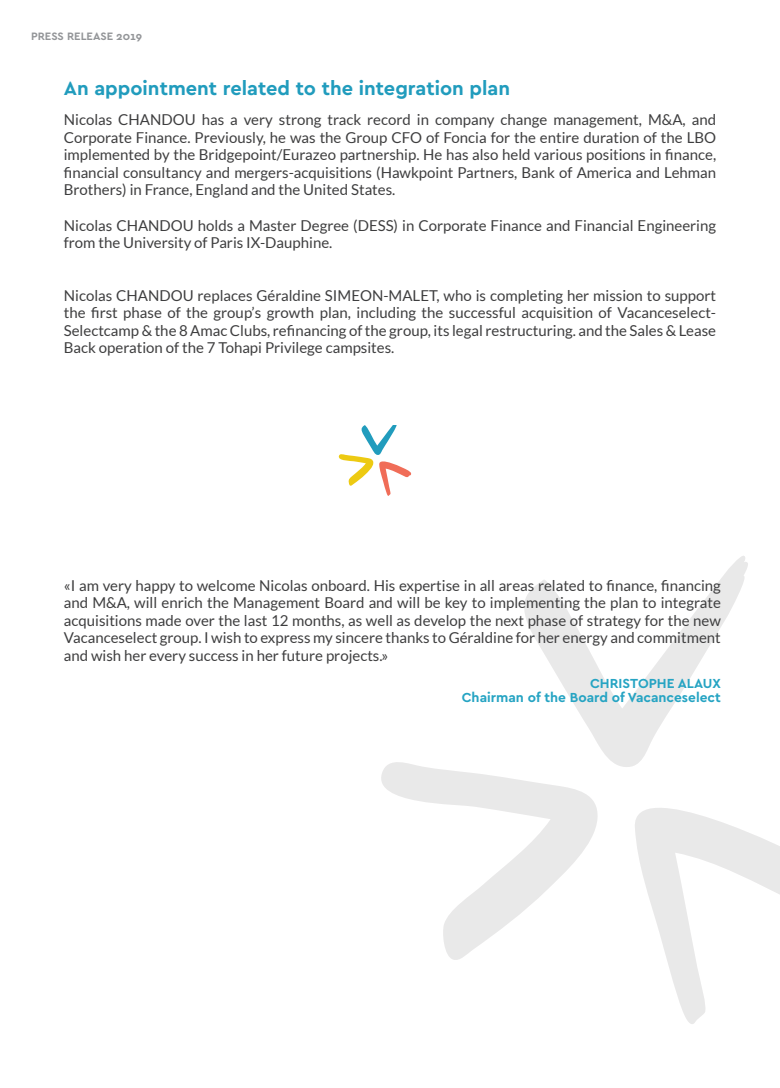
<style>
.page{position:relative;width:780px;height:1088px;background:#fff}
.page>*{position:absolute;margin:0;border:0;box-sizing:border-box;transform-origin:0 0}
.t1{font:700 20px "Cera Pro";color:#219cbd}
.t2{font:15px/17.5px "Lato";color:#3e3e3f;text-align:justify}
.t3{font:700 13.75px/13.8px "Cera Pro";color:#26a4c3;text-align:right}
.t4{font:700 11.25px "Cera Pro";color:#939598}
</style>
<div class="page">
<svg style="left:524px;top:556px;width:224px;height:211px"></svg>
<svg style="left:635px;top:808px;width:145px;height:216px"></svg>
<svg style="left:381px;top:755px;width:218px;height:205px"></svg>
<svg style="left:338px;top:425px;width:73px;height:71px"></svg>
<p class="t4" style="left:31px;top:29px;width:112px">PRESS RELEASE 2019</p>
<h1 class="t1" style="left:64px;top:75px;width:448px">An appointment related to the integration plan</h1>
<p class="t2" style="left:64px;top:111px;width:653px">Nicolas CHANDOU has a very strong track record in company change management, M&amp;A, and Corporate Finance. Previously, he was the Group CFO of Foncia for the entire duration of the LBO implemented by the Bridgepoint/Eurazeo partnership. He has also held various positions in finance, financial consultancy and mergers-acquisitions (Hawkpoint Partners, Bank of America and Lehman Brothers) in France, England and the United States.</p>
<p class="t2" style="left:64px;top:216px;width:653px">Nicolas CHANDOU holds a Master Degree (DESS) in Corporate Finance and Financial Engineering from the University of Paris IX-Dauphine.</p>
<p class="t2" style="left:64px;top:286px;width:653px">Nicolas CHANDOU replaces Géraldine SIMEON-MALET, who is completing her mission to support the first phase of the group’s growth plan, including the successful acquisition of Vacanceselect-Selectcamp &amp; the 8 Amac Clubs, refinancing of the group, its legal restructuring. and the Sales &amp; Lease Back operation of the 7 Tohapi Privilege campsites.</p>
<p class="t2" style="left:64px;top:577px;width:658px">«I am very happy to welcome Nicolas onboard. His expertise in all areas related to finance, financing and M&amp;A, will enrich the Management Board and will be key to implementing the plan to integrate acquisitions made over the last 12 months, as well as develop the next phase of strategy for the new Vacanceselect group. I wish to express my sincere thanks to Géraldine for her energy and commitment and wish her every success in her future projects.»</p>
<p class="t3" style="left:461px;top:676px;width:261px">CHRISTOPHE ALAUX<br>Chairman of the Board of Vacanceselect</p>
</div>
